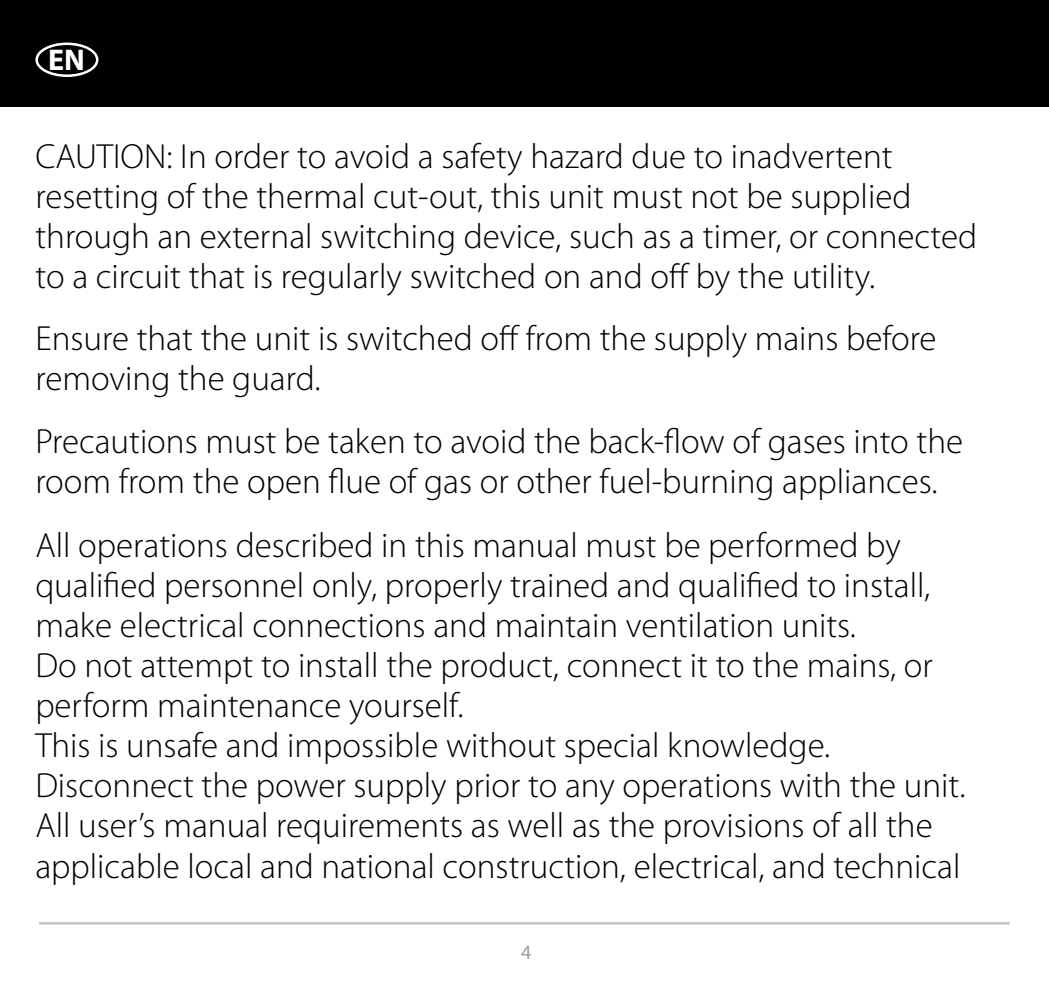
<style>
.page{position:relative;width:1049px;height:993px;background:#fff}
.page>*{position:absolute;margin:0;border:0;box-sizing:border-box;transform-origin:0 0}
.t1{font:300 35px/40px "Myriad Pro";color:#000}
.t2{font:700 30px "Myriad Pro";color:#fff}
.t3{font:20px "Myriad Pro";color:#9d9d9c}
</style>
<div class="page">
<hr style="left:39px;top:921px;width:971px;height:3px;background:#c6c6c6">
<div style="left:0;top:0;width:1049px;height:106px;background:#000"></div>
<div style="left:35px;top:43px;width:63px;height:34px;border:2px solid #fff;border-radius:50%"></div>
<p class="t2" style="left:48px;top:40px;width:38px">EN</p>
<p class="t1" style="left:35px;top:137px;width:943px">CAUTION: In order to avoid a safety hazard due to inadvertent resetting of the thermal cut-out, this unit must not be supplied through an external switching device, such as a timer, or connected to a circuit that is regularly switched on and off by the utility.</p>
<p class="t1" style="left:35px;top:318px;width:903px">Ensure that the unit is switched off from the supply mains before removing the guard.</p>
<p class="t1" style="left:35px;top:422px;width:929px">Precautions must be taken to avoid the back-flow of gases into the room from the open flue of gas or other fuel-burning appliances.</p>
<p class="t1" style="left:35px;top:526px;width:931px">All operations described in this manual must be performed by qualified personnel only, properly trained and qualified to install, make electrical connections and maintain ventilation units.<br>Do not attempt to install the product, connect it to the mains, or perform maintenance yourself.<br>This is unsafe and impossible without special knowledge.<br>Disconnect the power supply prior to any operations with the unit.<br>All user’s manual requirements as well as the provisions of all the applicable local and national construction, electrical, and technical</p>
<p class="t3" style="left:521px;top:939px;width:12px">4</p>
</div>
